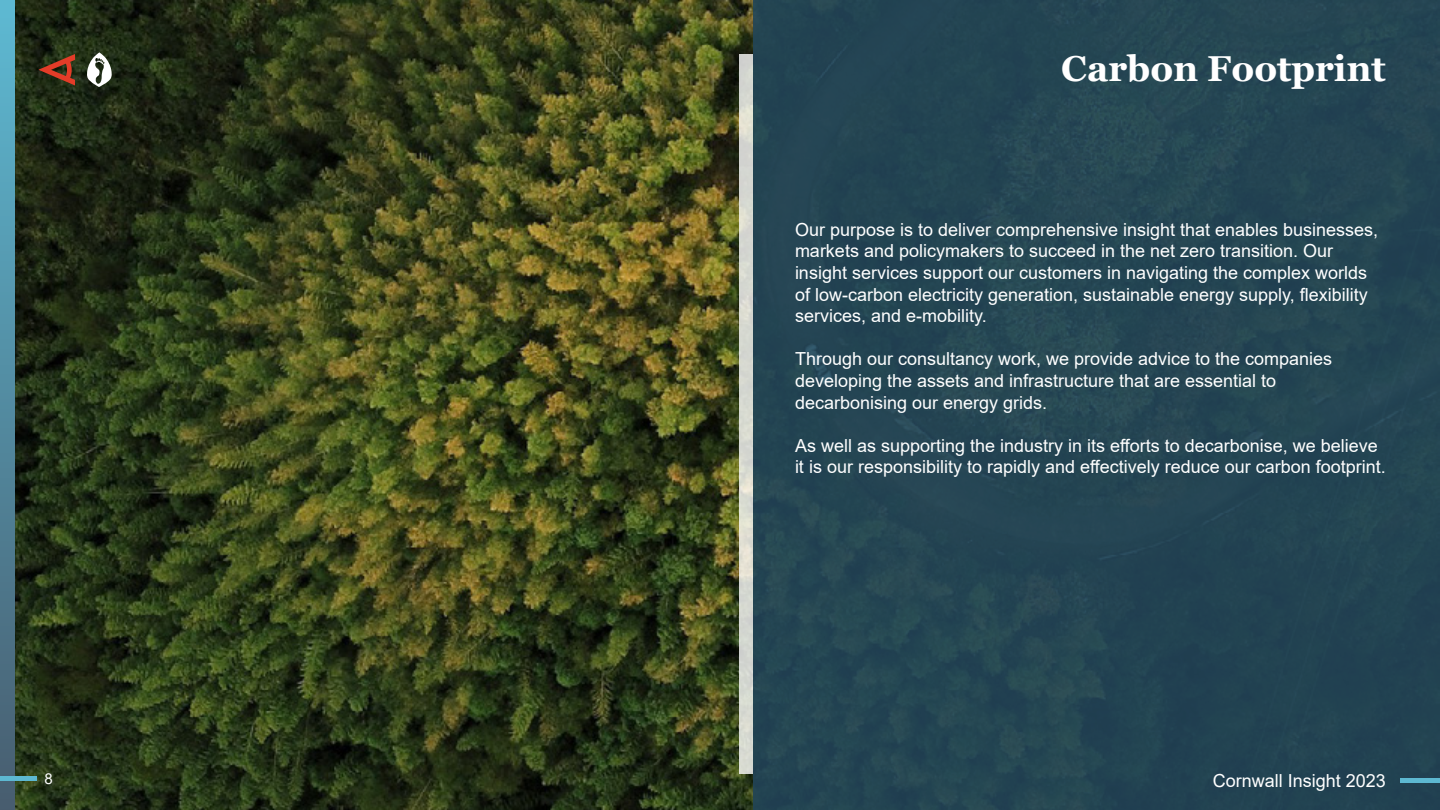
<style>
.page{position:relative;width:1440px;height:810px;background:#fff}
.page>*{position:absolute;margin:0;border:0;box-sizing:border-box;transform-origin:0 0}
.t1{font:700 36px "Georgia";color:#fff}
.t2{font:18px/21.6px "Arial";color:#fff}
.t3{font:15px "Arial";color:#fff}
</style>
<div class="page">
<img style="left:15px;top:0;width:738px;height:810px">
<div style="left:753px;top:0;width:687px;height:810px;background:#244452"></div>
<div style="left:1401px;top:778px;width:39px;height:5px;background:#5db8d1"></div>
<svg style="left:0;top:0;width:15px;height:810px;background:#528ba0"></svg>
<hr style="left:0;top:776px;width:37px;height:4px;background:#5db8d1">
<svg style="left:39px;top:54px;width:36px;height:31px"></svg>
<svg style="left:739px;top:54px;width:14px;height:720px;background:#d7d9d1"></svg>
<svg style="left:87px;top:52px;width:25px;height:35px"></svg>
<p class="t3" style="left:45px;top:769px;width:10px">8</p>
<h1 class="t1" style="left:1061px;top:46px;width:326px">Carbon Footprint</h1>
<p class="t2" style="left:795px;top:219px;width:585px">Our purpose is to deliver comprehensive insight that enables businesses, markets and policymakers to succeed in the net zero transition. Our insight services support our customers in navigating the complex worlds of low-carbon electricity generation, sustainable energy supply, flexibility services, and e-mobility.</p>
<p class="t2" style="left:795px;top:348px;width:539px">Through our consultancy work, we provide advice to the companies developing the assets and infrastructure that are essential to decarbonising our energy grids.</p>
<p class="t2" style="left:795px;top:435px;width:592px">As well as supporting the industry in its efforts to decarbonise, we believe it is our responsibility to rapidly and effectively reduce our carbon footprint.</p>
<p class="t2" style="left:1213px;top:770px;width:175px">Cornwall Insight 2023</p>
</div>
